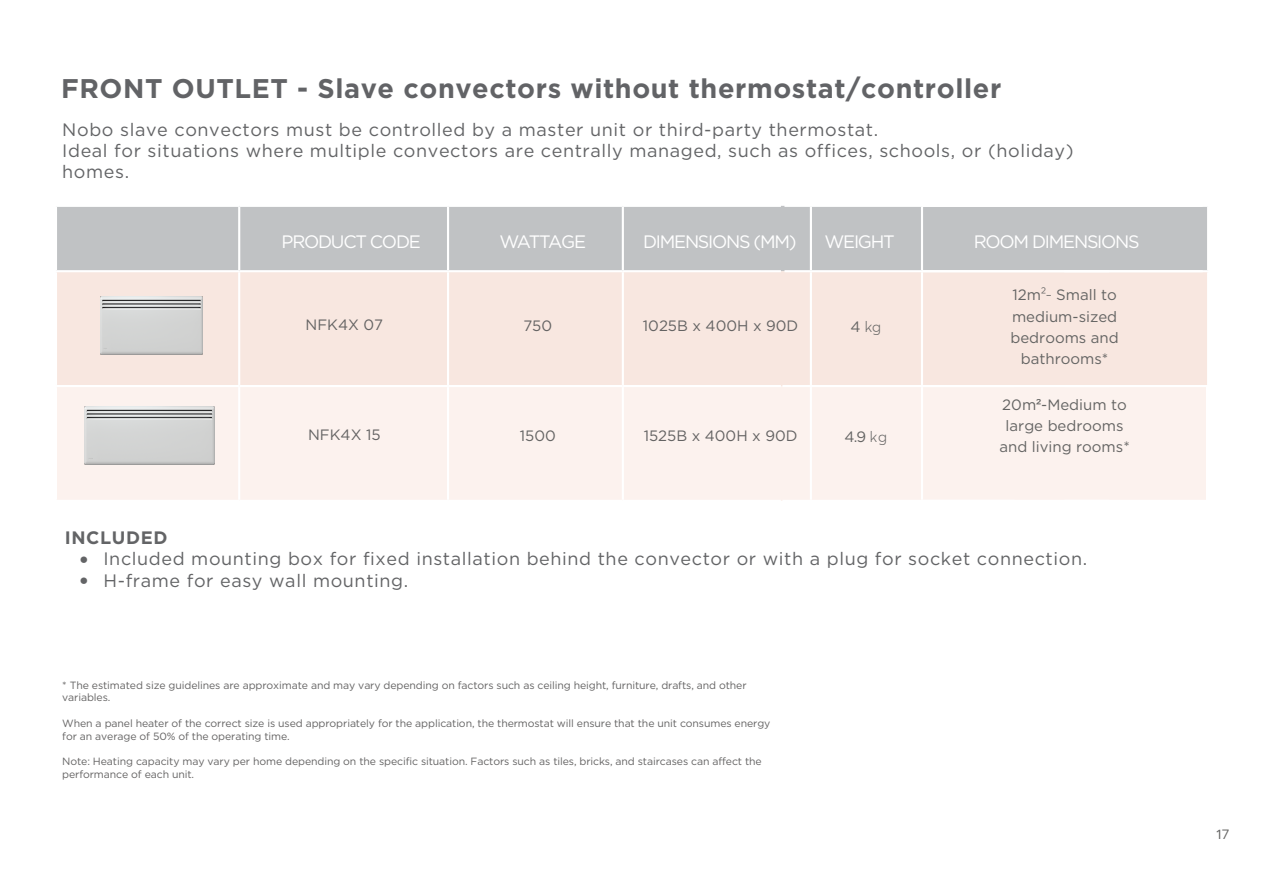
<style>
.page{position:relative;width:1263px;height:893px;background:#fff}
.page>*{position:absolute;margin:0;border:0;box-sizing:border-box;transform-origin:0 0}
.t1{font:700 27px "Gotham";letter-spacing:.02em;color:#626366}
.t2{font:18px/21.5px "Gotham";letter-spacing:.035em;color:#636466}
.t3{font:18px "Gotham";letter-spacing:-.07em;color:#fff}
.t4{font:700 18px "Gotham";letter-spacing:.035em;color:#636466}
.t5{font:18px "Gotham";letter-spacing:-.105em;color:#fff}
.t6{font:15px/21.1px "Gotham";color:#646463;text-align:center}
.t7{font:15px "Gotham";color:#646363}
.t8{font:300 15px "Averta Std PE";color:#646463}
.t9{font:13.5px "Averta Std";color:#646463}
.t10{font:10.5px/12.8px "Gotham";letter-spacing:-.01em;color:#646363}
.s1{font-family:"Gotham";font-weight:400}
.s2{font-family:"Averta Std PE";font-weight:300}
.s3{font-family:"Arial"}
.s4{font-family:"Gotham"}
</style>
<div class="page">
<div style="left:57px;top:206px;width:1150px;height:65px;background:#c0c2c4"></div>
<div style="left:57px;top:271px;width:1150px;height:115px;background:#f8e7e0"></div>
<div style="left:56px;top:386px;width:1149px;height:115px;background:#fcf2ee"></div>
<hr style="left:55px;top:205px;width:184px;height:2px;background:#fff">
<hr style="left:239px;top:205px;width:209px;height:2px;background:#fff">
<hr style="left:238px;top:207px;width:2px;height:63px;background:#fff">
<hr style="left:448px;top:205px;width:175px;height:2px;background:#fff">
<hr style="left:447px;top:207px;width:2px;height:63px;background:#fff">
<hr style="left:623px;top:205px;width:158px;height:2px;background:#fff">
<hr style="left:622px;top:207px;width:2px;height:63px;background:#fff">
<svg style="left:784px;top:206px;width:419px;height:2px"></svg>
<hr style="left:810px;top:207px;width:2px;height:63px;background:#fff">
<hr style="left:922px;top:205px;width:187px;height:2px;background:#fff">
<hr style="left:921px;top:207px;width:2px;height:63px;background:#fff">
<hr style="left:1064px;top:205px;width:145px;height:2px;background:#fff">
<hr style="left:55px;top:387px;width:2px;height:113px;background:#fff">
<hr style="left:238px;top:387px;width:2px;height:113px;background:#fff">
<hr style="left:447px;top:387px;width:2px;height:113px;background:#fff">
<hr style="left:622px;top:387px;width:2px;height:113px;background:#fff">
<hr style="left:810px;top:387px;width:2px;height:113px;background:#fff">
<hr style="left:921px;top:387px;width:2px;height:113px;background:#fff">
<hr style="left:55px;top:270px;width:184px;height:2px;background:#fff">
<hr style="left:55px;top:500px;width:184px;height:2px;background:#fff">
<hr style="left:239px;top:270px;width:209px;height:2px;background:#fff">
<hr style="left:239px;top:500px;width:209px;height:2px;background:#fff">
<hr style="left:448px;top:270px;width:175px;height:2px;background:#fff">
<hr style="left:448px;top:500px;width:175px;height:2px;background:#fff">
<hr style="left:623px;top:270px;width:158px;height:2px;background:#fff">
<hr style="left:623px;top:500px;width:158px;height:2px;background:#fff">
<svg style="left:784px;top:269px;width:419px;height:4px"></svg>
<hr style="left:782px;top:499px;width:233px;height:3px;background:#fff">
<hr style="left:922px;top:270px;width:187px;height:2px;background:#fff">
<hr style="left:922px;top:500px;width:187px;height:2px;background:#fff">
<hr style="left:1064px;top:270px;width:145px;height:2px;background:#fff">
<hr style="left:1064px;top:500px;width:145px;height:2px;background:#fff">
<hr style="left:238px;top:272px;width:2px;height:113px;background:#fff">
<hr style="left:447px;top:272px;width:2px;height:113px;background:#fff">
<hr style="left:622px;top:272px;width:2px;height:113px;background:#fff">
<hr style="left:810px;top:272px;width:2px;height:113px;background:#fff">
<hr style="left:921px;top:272px;width:2px;height:113px;background:#fff">
<hr style="left:55px;top:385px;width:184px;height:2px;background:#fff">
<hr style="left:239px;top:385px;width:209px;height:2px;background:#fff">
<hr style="left:448px;top:385px;width:175px;height:2px;background:#fff">
<hr style="left:623px;top:385px;width:158px;height:2px;background:#fff">
<svg style="left:782px;top:384px;width:233px;height:3px"></svg>
<hr style="left:922px;top:385px;width:187px;height:2px;background:#fff">
<hr style="left:1064px;top:385px;width:145px;height:2px;background:#fff">
<img style="left:85px;top:407px;width:130px;height:58px">
<img style="left:101px;top:297px;width:101px;height:58px">
<h1 class="t1" style="left:61px;top:71px;width:942px">FRONT OUTLET - Slave convectors without thermostat/controller</h1>
<h2 class="t2" style="left:62px;top:118px;width:1013px">Nobo slave convectors must be controlled by a master unit or third-party thermostat.<br>Ideal for situations where multiple convectors are centrally managed, such as offices, schools, or (holiday) homes.</h2>
<h2 class="t3" style="left:282px;top:232px;width:141px">PRODUCT CODE</h2>
<h2 class="t5" style="left:500px;top:232px;width:88px">WATTAGE</h2>
<h2 class="t3" style="left:643px;top:232px;width:155px">DIMENSIONS (MM)</h2>
<h2 class="t3" style="left:824px;top:232px;width:72px">WEIGHT</h2>
<h2 class="t3" style="left:974px;top:232px;width:168px">ROOM DIMENSIONS</h2>
<h3 class="t7" style="left:306px;top:316px;width:79px">NFK4X 07</h3>
<h3 class="t7" style="left:523px;top:318px;width:30px">750</h3>
<h3 class="t7" style="left:643px;top:318px;width:157px">1025B x 400H x 90D</h3>
<h3 class="t8" style="left:850px;top:316px;width:32px"><span class="s1">4</span> kg</h3>
<h3 class="t7" style="left:308px;top:426px;width:74px">NFK4X 15</h3>
<h3 class="t6" style="left:520px;top:425px;width:37px">1500</h3>
<h3 class="t7" style="left:644px;top:428px;width:155px">1525B x 400H x 90D</h3>
<h3 class="t6" style="left:844px;top:425px;width:44px">4.9 <span class="s2">kg</span></h3>
<h3 class="t6" style="left:1010px;top:284px;width:110px">12m<span class="s2">²-</span> Small to medium-sized bedrooms and bathrooms*</h3>
<h3 class="t6" style="left:999px;top:393px;width:132px">20m<span class="s3">²</span>-Medium to large bedrooms and living rooms*</h3>
<h2 class="t4" style="left:65px;top:526px;width:104px">INCLUDED</h2>
<h2 class="t2" style="left:103px;top:548px;width:985px">Included mounting box for fixed installation behind the convector or with a plug for socket connection.<br>H-frame for easy wall mounting.</h2>
<p class="t10" style="left:62px;top:678px;width:686px">* The estimated size guidelines are approximate and may vary depending on factors such as ceiling height, furniture, drafts, and other variables.</p>
<p class="t10" style="left:62px;top:717px;width:710px">When a panel heater of the correct size is used appropriately for the application, the thermostat will ensure that the unit consumes energy for an average of 50% of the operating time.</p>
<p class="t10" style="left:62px;top:755px;width:701px">Note: Heating capacity may vary per home depending on the specific situation. Factors such as tiles, bricks, and staircases can affect the performance of each unit.</p>
<p class="t9" style="left:1216px;top:825px;width:15px">1<span class="s4">7</span></p>
</div>
